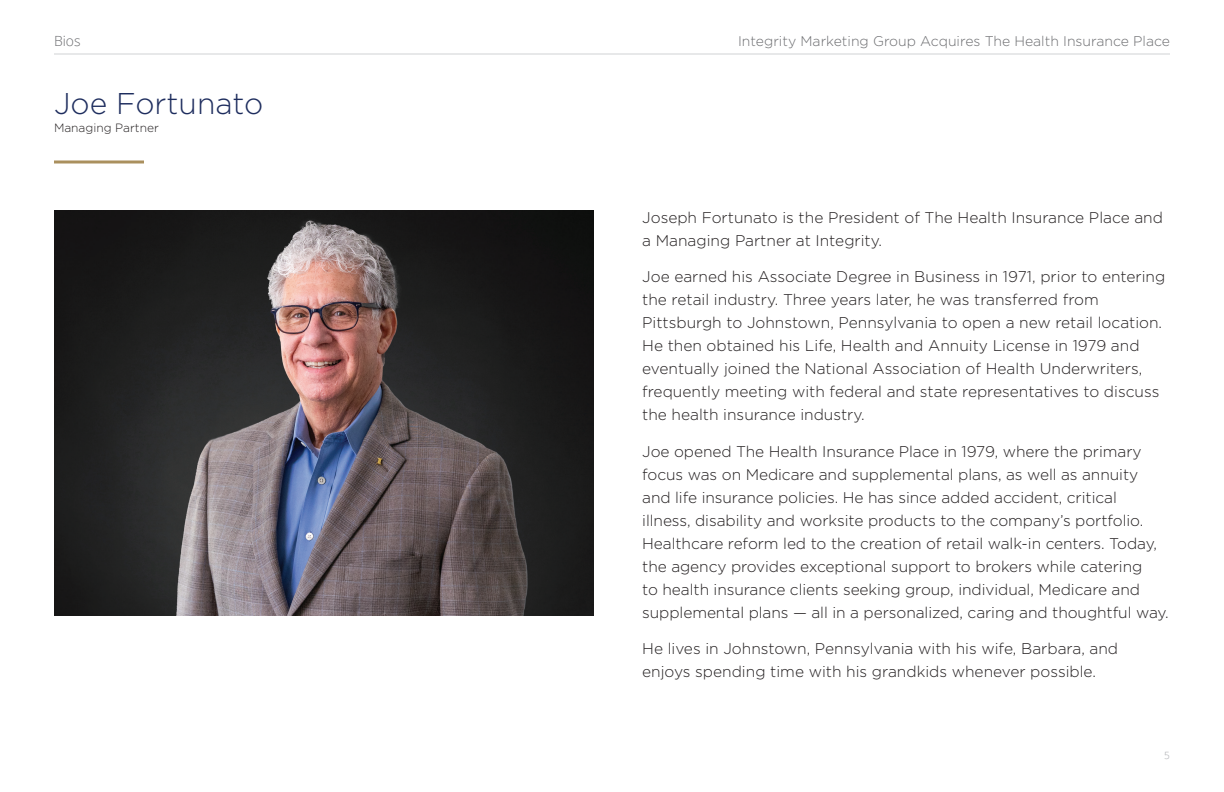
<style>
.page{position:relative;width:1224px;height:792px;background:#fff}
.page>*{position:absolute;margin:0;border:0;box-sizing:border-box;transform-origin:0 0}
.t1{font:300 30px "Gotham";color:#1e2d5e}
.t2{font:300 15.5px/23px "Gotham";letter-spacing:-.005em;color:#231f20}
.t3{font:300 14px "Gotham";color:#6c6d70}
.t4{font:300 14px "Open Sans";color:#6c6d70}
.t5{font:300 12px "Gotham";color:#231f20}
.t6{font:300 10px "Open Sans";color:#a8a9ad}
</style>
<div class="page">
<hr style="left:54px;top:54px;width:1116px;height:1px;background:#d1d2d4">
<hr style="left:54px;top:160px;width:90px;height:3px;background:#aa905e">
<img style="left:54px;top:210px;width:540px;height:405px">
<p class="t4" style="left:54px;top:31px;width:28px">Bios</p>
<p class="t3" style="left:738px;top:32px;width:433px">Integrity Marketing Group Acquires The Health Insurance Place</p>
<h1 class="t1" style="left:54px;top:84px;width:211px">Joe Fortunato</h1>
<p class="t5" style="left:54px;top:120px;width:106px">Managing Partner</p>
<p class="t2" style="left:642px;top:205px;width:522px">Joseph Fortunato is the President of The Health Insurance Place and a Managing Partner at Integrity.</p>
<p class="t2" style="left:642px;top:265px;width:525px">Joe earned his Associate Degree in Business in 1971, prior to entering the retail industry. Three years later, he was transferred from Pittsburgh to Johnstown, Pennsylvania to open a new retail location.<br>He then obtained his Life, Health and Annuity License in 1979 and eventually joined the National Association of Health Underwriters, frequently meeting with federal and state representatives to discuss the health insurance industry.</p>
<p class="t2" style="left:642px;top:439px;width:528px">Joe opened The Health Insurance Place in 1979, where the primary focus was on Medicare and supplemental plans, as well as annuity and life insurance policies. He has since added accident, critical illness, disability and worksite products to the company’s portfolio.<br>Healthcare reform led to the creation of retail walk-in centers. Today, the agency provides exceptional support to brokers while catering<br>to health insurance clients seeking group, individual, Medicare and supplemental plans — all in a personalized, caring and thoughtful way.</p>
<p class="t2" style="left:642px;top:637px;width:477px">He lives in Johnstown, Pennsylvania with his wife, Barbara, and enjoys spending time with his grandkids whenever possible.</p>
<p class="t6" style="left:1164px;top:748px;width:7px">5</p>
</div>
